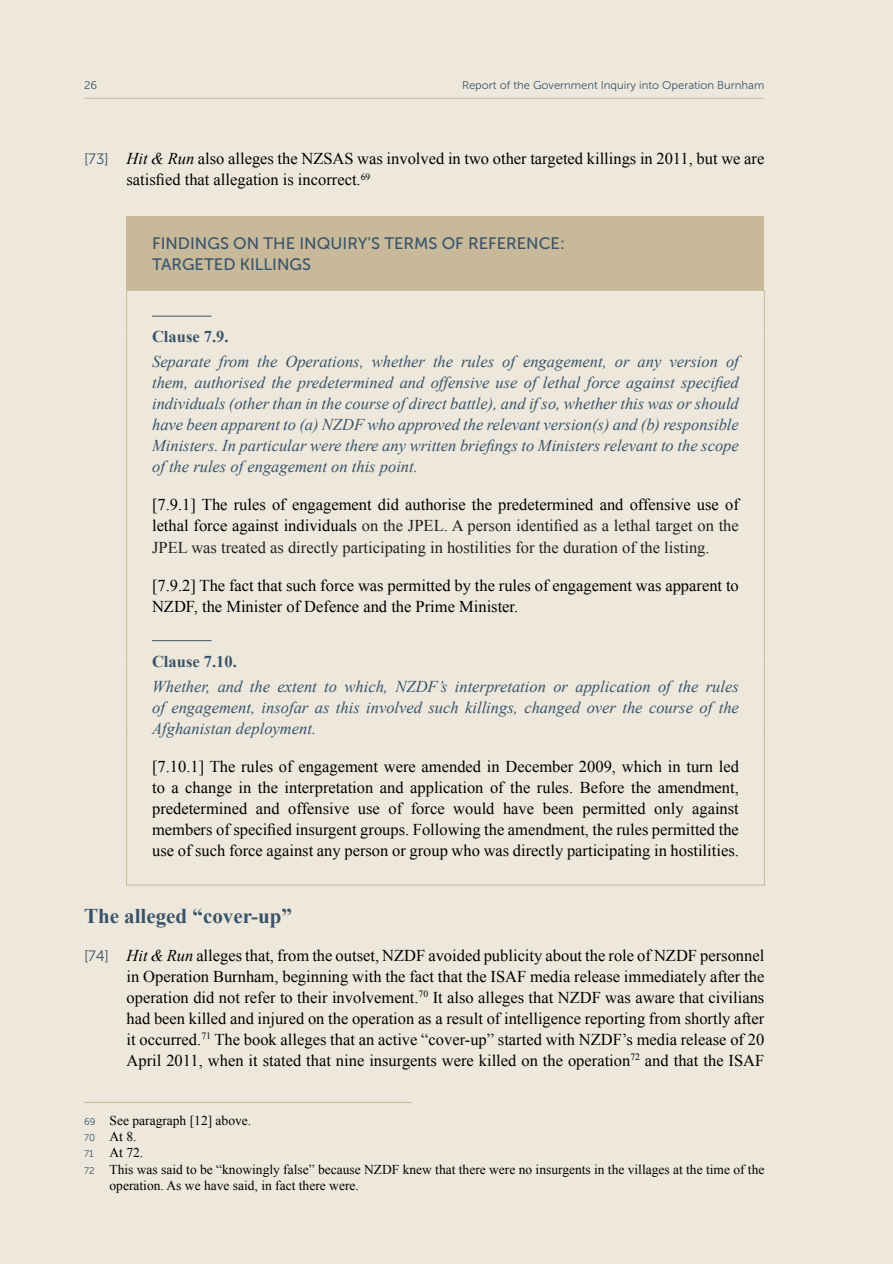
<style>
.page{position:relative;width:893px;height:1264px;background:#fff}
.page>*{position:absolute;margin:0;border:0;box-sizing:border-box;transform-origin:0 0}
.t1{font:700 21px "Times New Roman";color:#395369}
.t2{font:16.5px/21px "Times New Roman";color:#000001}
.t3{font:italic 16.5px/21px "Times New Roman";color:#395369;text-align:justify}
.t4{font:16.5px/21px "Times New Roman";color:#231f20;text-align:justify}
.t5{font:16.5px/21px "Museo Sans 500";color:#395369}
.t6{font:700 16.5px "Times New Roman";color:#395369}
.t7{font:13.5px "Times New Roman";color:#000001}
.t8{font:11.25px "Museo Sans 300";color:#395369}
.s1{font-family:"Museo Sans 300";font-size:15px;color:#395369}
.s2{font-style:italic}
.s3{color:#000001}
.s4{font-family:"Museo Sans 300";font-size:9.75px;color:#395369}
</style>
<div class="page">
<div style="left:0;top:0;width:893px;height:1263px;background:#ede8db"></div>
<hr style="left:84px;top:98px;width:680px;height:1px;background:#c8b99a">
<div style="left:127px;top:216px;width:637px;height:75px;background:#c8b99a"></div>
<hr style="left:126px;top:290px;width:1px;height:43px;background:#c8b99a">
<hr style="left:764px;top:290px;width:1px;height:43px;background:#c8b99a">
<hr style="left:152px;top:316px;width:60px;height:1px;background:#395369">
<hr style="left:126px;top:333px;width:1px;height:143px;background:#c8b99a">
<hr style="left:764px;top:333px;width:1px;height:143px;background:#c8b99a">
<hr style="left:126px;top:476px;width:1px;height:139px;background:#c8b99a">
<hr style="left:764px;top:476px;width:1px;height:139px;background:#c8b99a">
<hr style="left:126px;top:615px;width:1px;height:42px;background:#c8b99a">
<hr style="left:764px;top:615px;width:1px;height:42px;background:#c8b99a">
<hr style="left:152px;top:640px;width:60px;height:1px;background:#395369">
<hr style="left:126px;top:657px;width:1px;height:80px;background:#c8b99a">
<hr style="left:764px;top:657px;width:1px;height:80px;background:#c8b99a">
<div style="left:126px;top:733px;width:639px;height:152px;border:1px solid #c8b99a"></div>
<hr style="left:84px;top:1101px;width:327px;height:1px;background:#c8b99a">
<p class="t8" style="left:84px;top:79px;width:15px">26</p>
<p class="t8" style="left:462px;top:79px;width:304px">Report of the Government Inquiry into Operation Burnham</p>
<p class="t2" style="left:127px;top:148px;width:639px;text-indent:-43px"><span class="s1">[73]</span> <span class="s2">Hit &amp; Run</span> also alleges the NZSAS was involved in two other targeted killings in 2011, but we are satisfied that allegation is incorrect.<sup>69</sup></p>
<p class="t5" style="left:152px;top:233px;width:414px">FINDINGS ON THE INQUIRY’S TERMS OF REFERENCE:<br>TARGETED KILLINGS</p>
<p class="t6" style="left:152px;top:325px;width:78px">Clause 7.9.</p>
<p class="t3" style="left:152px;top:351px;width:588px">Separate from the Operations, whether the rules of engagement, or any version of them, authorised the predetermined and offensive use of lethal force against specified individuals (other than in the course of direct battle), and if so, whether this was or should have been apparent to (a) NZDF who approved the relevant version(s) and (b) responsible Ministers. In particular were there any written briefings to Ministers relevant to the scope of the rules of engagement on this point.</p>
<p class="t4" style="left:152px;top:494px;width:588px"><span class="s3">[7.9.1] The rules of engagement did authorise the predetermined and offensive use of lethal force against individuals</span> on the JPEL. A person identified as a lethal target on the JPEL was treated as directly participating in hostilities for the duration of the listing.</p>
<p class="t2" style="left:152px;top:574px;width:588px">[7.9.2] The fact that such force was permitted by the rules of engagement was apparent to<br>NZDF, the Minister of Defence and the Prime Minister.</p>
<p class="t6" style="left:152px;top:649px;width:86px">Clause 7.10.</p>
<p class="t3" style="left:152px;top:675px;width:588px">Whether, and the extent to which, NZDF’s interpretation or application of the rules of engagement, insofar as this involved such killings, changed over the course of the Afghanistan deployment.</p>
<p class="t2" style="left:152px;top:755px;width:588px;text-align:justify">[7.10.1] The rules of engagement were amended in December 2009, which in turn led to a change in the interpretation and application of the rules. Before the amendment, predetermined and offensive use of force would have been permitted only against members of specified insurgent groups. Following the amendment, the rules permitted the use of such force against any person or group who was directly participating in hostilities.</p>
<p class="t1" style="left:84px;top:900px;width:210px">The alleged “cover-up”</p>
<p class="t2" style="left:127px;top:944px;width:639px;text-align:justify;text-indent:-43px"><span class="s1">[74]</span> <span class="s2">Hit &amp; Run</span> alleges that, from the outset, NZDF avoided publicity about the role of NZDF personnel in Operation Burnham, beginning with the fact that the ISAF media release immediately after the operation did not refer to their involvement.<sup>70</sup> It also alleges that NZDF was aware that civilians had been killed and injured on the operation as a result of intelligence reporting from shortly after it occurred.<sup>71</sup> The book alleges that an active “cover-up” started with NZDF’s media release of 20<br>April 2011, when it stated that nine insurgents were killed on the operation<sup>72</sup> and that the ISAF</p>
<p class="t7" style="left:84px;top:1111px;width:169px"><span class="s4">69</span> See paragraph [12] above.</p>
<p class="t7" style="left:84px;top:1127px;width:54px"><span class="s4">70</span> At 8.</p>
<p class="t7" style="left:84px;top:1143px;width:61px"><span class="s4">71</span> At 72.</p>
<p class="t7" style="left:84px;top:1159px;width:682px"><span class="s4">72</span> This was said to be “knowingly false” because NZDF knew that there were no insurgents in the villages at the time of the</p>
<p class="t7" style="left:110px;top:1175px;width:251px">operation. As we have said, in fact there were.</p>
</div>
